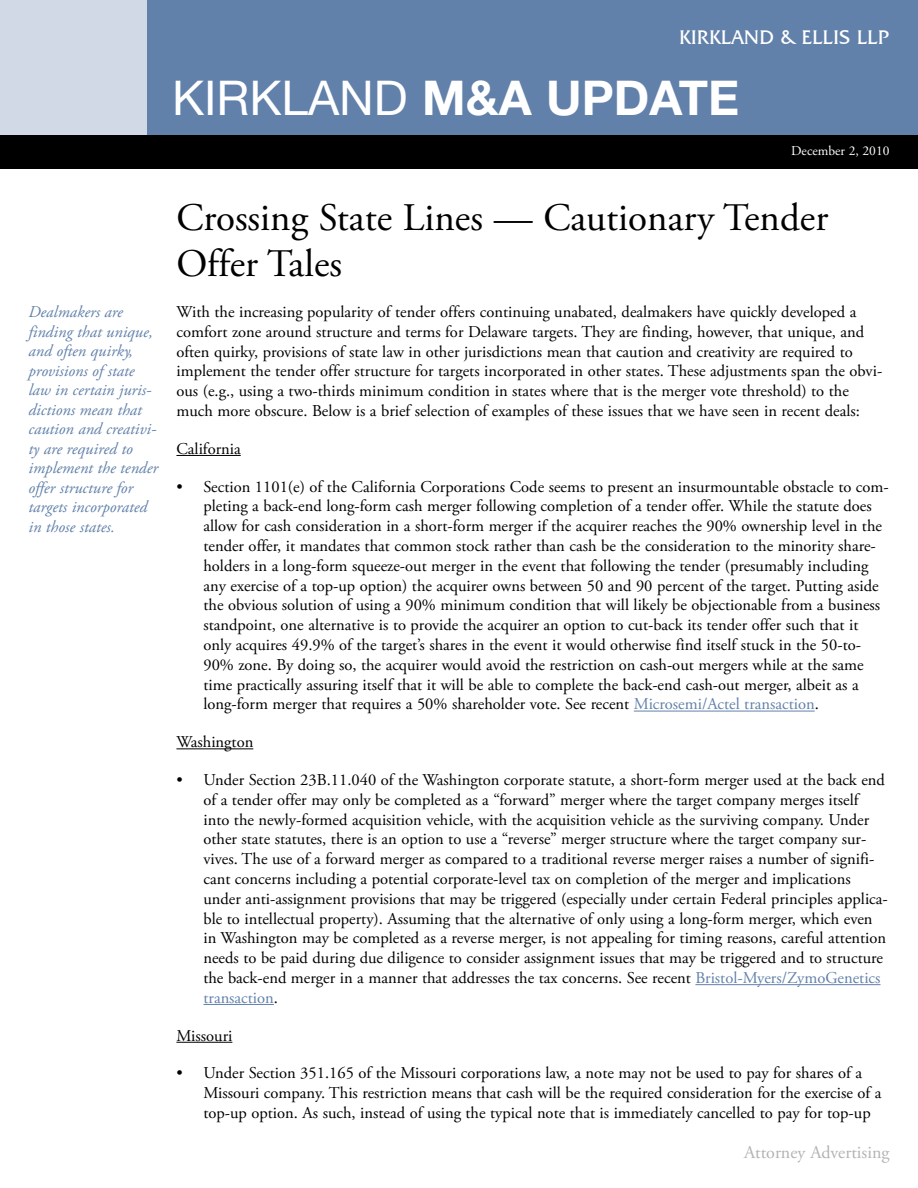
<style>
.page{position:relative;width:918px;height:1188px;background:#fff}
.page>*{position:absolute;margin:0;border:0;box-sizing:border-box;transform-origin:0 0}
.t1{font:700 48px "Helvetica Neue LT Std";color:#fff}
.t2{font:39px/46.8px "Adobe Garamond Pro";color:#000}
.t3{font:20.25px "Friz Quadrata IT Cby BT";color:#fff}
.t4{font:18px "Adobe Garamond Pro";color:#b3b3b3}
.t5{font:16.5px/19.8px "Adobe Garamond Pro";color:#000}
.t6{font:italic 16.5px/19.5px "Adobe Garamond Pro";color:#6281aa}
.t7{font:13.5px "Adobe Garamond Pro";color:#fff}
.s1{font-weight:400}
.s2{color:#6281aa}
</style>
<div class="page">
<div style="left:119px;top:0;width:799px;height:135px;background:#6281aa"></div>
<hr style="left:176px;top:455px;width:65px;height:1px;background:#000">
<hr style="left:634px;top:711px;width:181px;height:1px;background:#6281aa">
<hr style="left:176px;top:748px;width:77px;height:1px;background:#000">
<hr style="left:695px;top:984px;width:186px;height:1px;background:#6281aa">
<hr style="left:203px;top:1004px;width:71px;height:1px;background:#6281aa">
<hr style="left:176px;top:1042px;width:56px;height:1px;background:#000">
<div style="left:0;top:0;width:146px;height:135px;background:#d0d9e5"></div>
<div style="left:0;top:135px;width:918px;height:34px;background:#000"></div>
<p class="t3" style="left:679px;top:25px;width:212px">KIRKLAND &amp; ELLIS LLP</p>
<h1 class="t1" style="left:172px;top:81px;width:569px"><span class="s1">KIRKLAND</span> M&amp;A UPDATE</h1>
<p class="t7" style="left:791px;top:145px;width:100px">December 2, 2010</p>
<p class="t6" style="left:28px;top:304px;width:131px">Dealmakers are finding that unique, and often quirky, provisions of state law in certain juris&shy;dictions mean that caution and creativi&shy;ty are required to implement the tender offer structure for targets incorporated in those states.</p>
<h2 class="t2" style="left:176px;top:197px;width:653px">Crossing State Lines — Cautionary Tender<br>Offer Tales</h2>
<p class="t5" style="left:176px;top:303px;width:707px">With the increasing popularity of tender offers continuing unabated, dealmakers have quickly developed a comfort zone around structure and terms for Delaware targets. They are finding, however, that unique, and often quirky, provisions of state law in other jurisdictions mean that caution and creativity are required to implement the tender offer structure for targets incorporated in other states. These adjustments span the obvi&shy;ous (e.g., using a two-thirds minimum condition in states where that is the merger vote threshold) to the much more obscure. Below is a brief selection of examples of these issues that we have seen in recent deals:</p>
<p class="t5" style="left:176px;top:440px;width:66px">California</p>
<p class="t5" style="left:203px;top:478px;width:687px;text-indent:-27px">• Section 1101(e) of the California Corporations Code seems to present an insurmountable obstacle to com&shy;pleting a back-end long-form cash merger following completion of a tender offer. While the statute does allow for cash consideration in a short-form merger if the acquirer reaches the 90% ownership level in the tender offer, it mandates that common stock rather than cash be the consideration to the minority share&shy;holders in a long-form squeeze-out merger in the event that following the tender (presumably including any exercise of a top-up option) the acquirer owns between 50 and 90 percent of the target. Putting aside the obvious solution of using a 90% minimum condition that will likely be objectionable from a business standpoint, one alternative is to provide the acquirer an option to cut-back its tender offer such that it only acquires 49.9% of the target’s shares in the event it would otherwise find itself stuck in the 50-to-90% zone. By doing so, the acquirer would avoid the restriction on cash-out mergers while at the same time practically assuring itself that it will be able to complete the back-end cash-out merger, albeit as a long-form merger that requires a 50% shareholder vote. See recent <span class="s2">Microsemi/Actel transaction</span>.</p>
<p class="t5" style="left:176px;top:734px;width:78px">Washington</p>
<p class="t5" style="left:203px;top:771px;width:686px;text-indent:-27px">• Under Section 23B.11.040 of the Washington corporate statute, a short-form merger used at the back end of a tender offer may only be completed as a “forward” merger where the target company merges itself into the newly-formed acquisition vehicle, with the acquisition vehicle as the surviving company. Under other state statutes, there is an option to use a “reverse” merger structure where the target company sur&shy;vives. The use of a forward merger as compared to a traditional reverse merger raises a number of signifi&shy;cant concerns including a potential corporate-level tax on completion of the merger and implications under anti-assignment provisions that may be triggered (especially under certain Federal principles applica&shy;ble to intellectual property). Assuming that the alternative of only using a long-form merger, which even in Washington may be completed as a reverse merger, is not appealing for timing reasons, careful attention needs to be paid during due diligence to consider assignment issues that may be triggered and to structure the back-end merger in a manner that addresses the tax concerns. See recent <span class="s2">Bristol-Myers/ZymoGenetics transaction</span>.</p>
<p class="t5" style="left:176px;top:1027px;width:57px">Missouri</p>
<p class="t5" style="left:203px;top:1065px;width:680px;text-indent:-27px">• Under Section 351.165 of the Missouri corporations law, a note may not be used to pay for shares of a<br>Missouri company. This restriction means that cash will be the required consideration for the exercise of a top-up option. As such, instead of using the typical note that is immediately cancelled to pay for top-up</p>
<p class="t4" style="left:744px;top:1145px;width:147px">Attorney Advertising</p>
</div>
